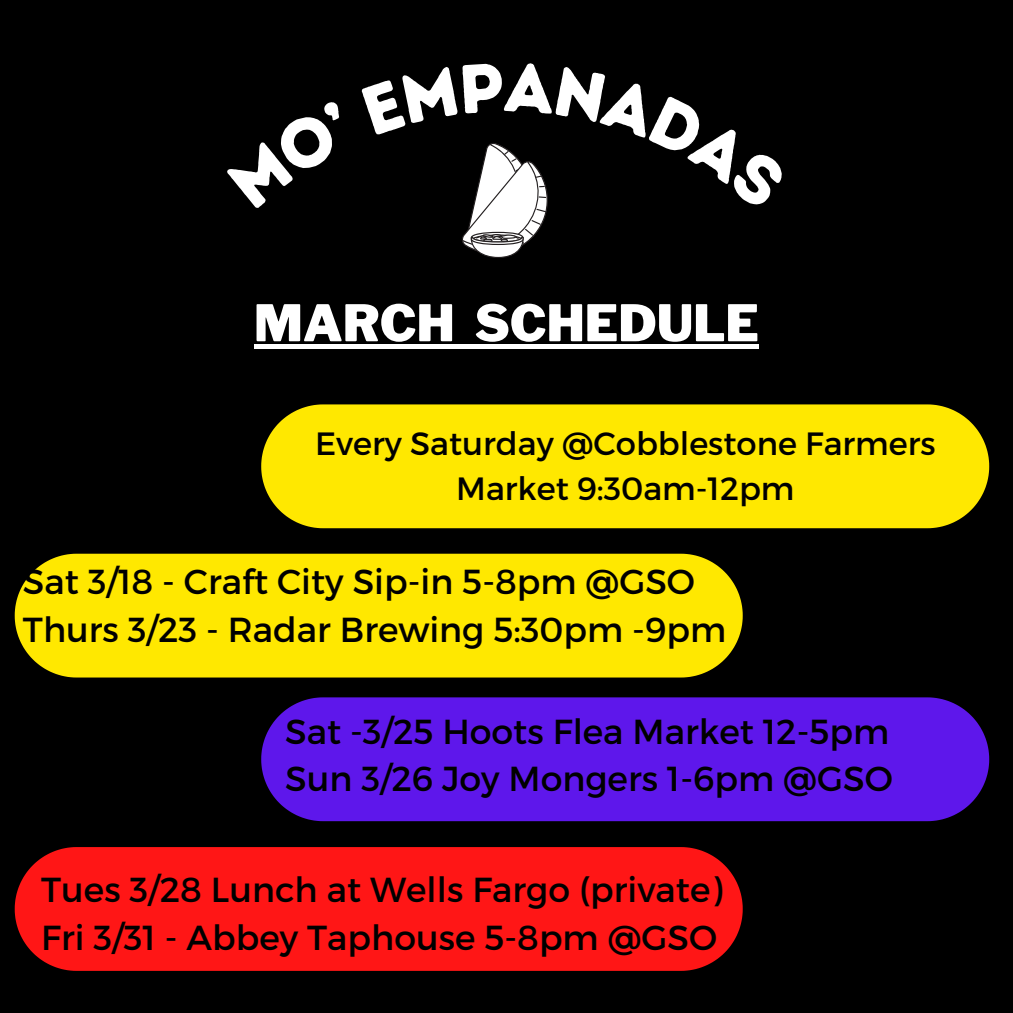
<style>
.page{position:relative;width:1013px;height:1013px;background:#fff}
.page>*{position:absolute;margin:0;border:0;box-sizing:border-box;transform-origin:0 0}
.t1{font:900 50px "Libre Franklin";color:#fff}
.t2{font:34.75px/47.8px "Montserrat";color:#000}
.t3{font:32.25px/45px "Montserrat";color:#000;text-align:center}
</style>
<div class="page">
<div style="left:0;top:0;width:1012px;height:1012px;background:#000"></div>
<div style="left:261px;top:404px;width:728px;height:124px;background:#ffe800"></div>
<div style="left:254px;top:344px;width:200px;height:5px;background:#fff"></div>
<div style="left:454px;top:344px;width:20px;height:5px;background:#fff"></div>
<div style="left:474px;top:344px;width:285px;height:5px;background:#fff"></div>
<div style="left:15px;top:553px;width:727px;height:124px;background:#ffe800"></div>
<div style="left:261px;top:697px;width:728px;height:124px;background:#5e17eb"></div>
<div style="left:15px;top:847px;width:727px;height:123px;background:#ff1616"></div>
<svg style="left:462px;top:143px;width:86px;height:115px"></svg>
<h1 class="t1" style="left:254px;top:293px;width:506px">MARCH SCHEDULE</h1>
<p class="t3" style="left:315px;top:420px;width:622px">Every Saturday @Cobblestone Farmers<br>Market 9:30am-12pm</p>
<p class="t2" style="left:23px;top:556px;width:704px">Sat 3/18 - Craft City Sip-in 5-8pm @GSO<br>Thurs 3/23 - Radar Brewing 5:30pm -9pm</p>
<p class="t2" style="left:285px;top:705px;width:609px">Sat -3/25 Hoots Flea Market 12-5pm<br>Sun 3/26 Joy Mongers 1-6pm @GSO</p>
<p class="t2" style="left:41px;top:863px;width:682px">Tues 3/28 Lunch at Wells Fargo (private)<br>Fri 3/31 - Abbey Taphouse 5-8pm @GSO</p>
</div>
